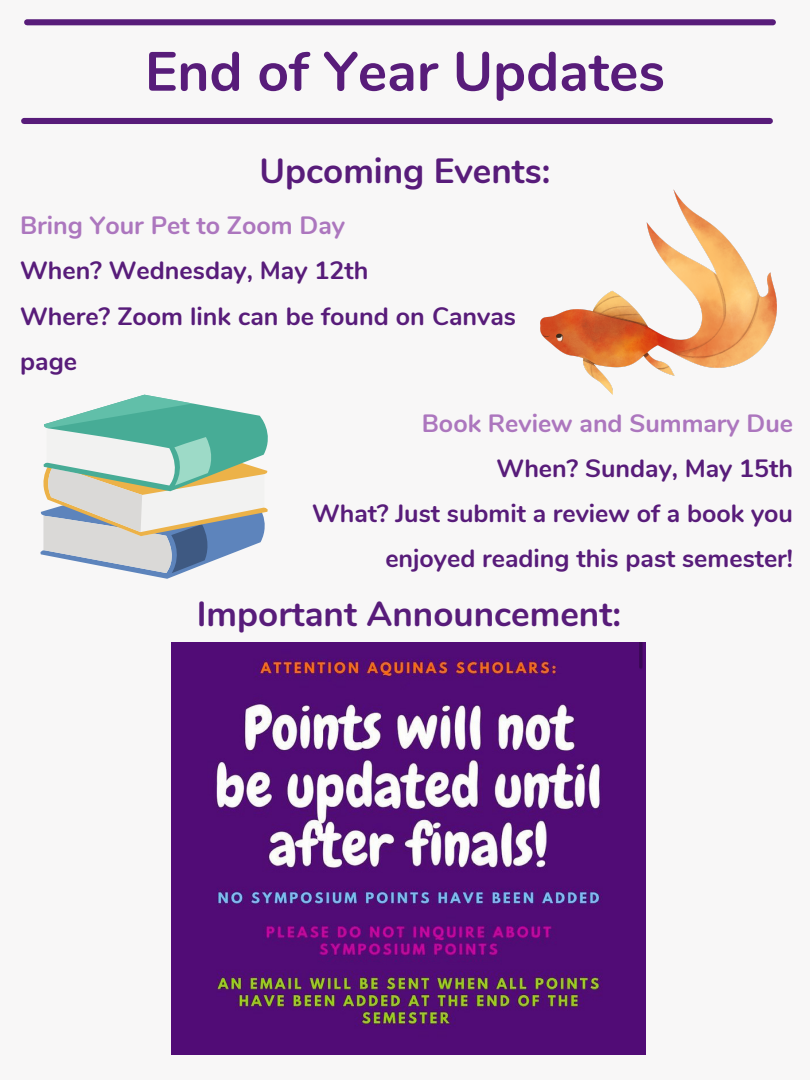
<style>
.page{position:relative;width:810px;height:1080px;background:#f8f7f7}
.page>*{position:absolute;margin:0;border:0;box-sizing:border-box;transform-origin:0 0}
.t1{font:700 55px "Nunito";color:#581c7a}
.t2{font:700 35px "Nunito";color:#581c7a}
.t3{font:700 25.06px/45.1px "Nunito";color:#581c7a}
.t4{font:700 25.06px "Nunito";color:#ac76be}
.t5{font:700 25px/45px "Nunito";color:#581c7a;text-align:right}
.t6{font:700 25px "Nunito";color:#ac76be}
</style>
<div class="page">
<div style="left:27px;top:19px;width:746px;height:6px;background:#581c7a"></div>
<div style="left:24px;top:118px;width:746px;height:6px;background:#581c7a"></div>
<img style="left:541px;top:190px;width:235px;height:204px">
<svg style="left:40px;top:395px;width:228px;height:184px"></svg>
<img style="left:172px;top:643px;width:474px;height:411px">
<p class="t1" style="left:145px;top:35px;width:522px">End of Year Updates</p>
<p class="t2" style="left:259px;top:148px;width:293px">Upcoming Events:</p>
<p class="t4" style="left:20px;top:209px;width:326px">Bring Your Pet to Zoom Day</p>
<p class="t3" style="left:20px;top:249px;width:350px">When? Wednesday, May 12th</p>
<p class="t3" style="left:20px;top:294px;width:497px">Where? Zoom link can be found on Canvas page</p>
<p class="t6" style="left:422px;top:406px;width:373px">Book Review and Summary Due</p>
<p class="t5" style="left:497px;top:446px;width:298px">When? Sunday, May 15th</p>
<p class="t5" style="left:312px;top:491px;width:483px">What? Just submit a review of a book you enjoyed reading this past semester!</p>
<p class="t2" style="left:197px;top:590px;width:426px">Important Announcement:</p>
</div>
